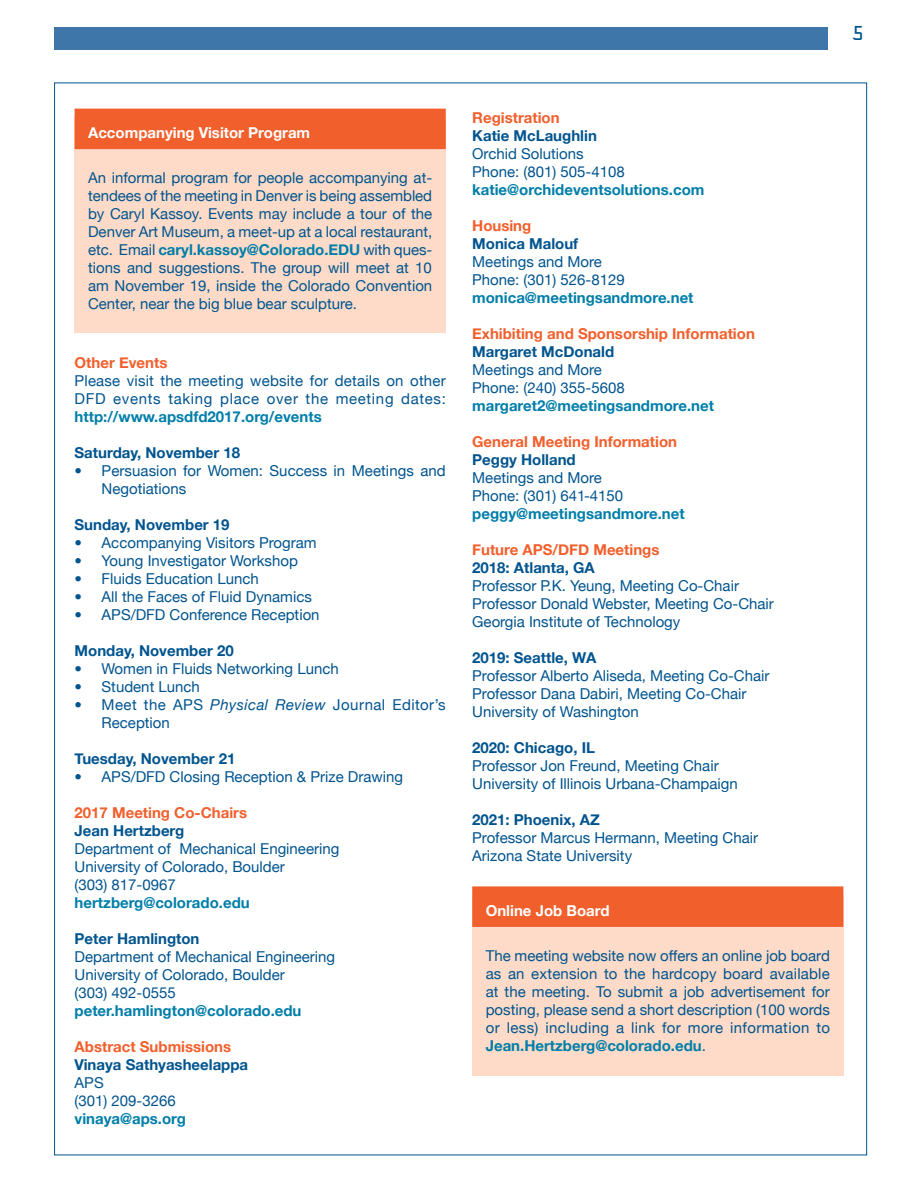
<style>
.page{position:relative;width:918px;height:1188px;background:#fff}
.page>*{position:absolute;margin:0;border:0;box-sizing:border-box;transform-origin:0 0}
.t1{font:18px "OCRA Alternate";color:#00548e}
.t2{font:15px/18px "Helvetica Neue";color:#00548e}
.t3{font:700 15px "Helvetica Neue";color:#00548e}
.t4{font:700 15px "Helvetica Neue";color:#007ea9}
.t5{font:700 15px "Helvetica Neue";color:#f15f2c}
.t6{font:15px/18px "Helvetica Neue";letter-spacing:.03em;color:#00548e}
.t7{font:700 15px "Helvetica Neue";color:#fff}
.s1{font-weight:700;color:#007ea9}
.s2{font-style:italic}
</style>
<div class="page">
<div style="left:54px;top:83px;width:813px;height:1072px;background:#fff;border:1px solid #00548e"></div>
<div style="left:54px;top:27px;width:774px;height:23px;background:#3e76a9"></div>
<div style="left:75px;top:117px;width:371px;height:216px;background:#fddbc8"></div>
<div style="left:75px;top:109px;width:371px;height:40px;background:#f15f2c"></div>
<div style="left:472px;top:895px;width:371px;height:181px;background:#fddbc8"></div>
<div style="left:472px;top:886px;width:371px;height:41px;background:#f15f2c"></div>
<p class="t1" style="left:851px;top:26px;width:14px">5</p>
<p class="t7" style="left:88px;top:119px;width:224px">Accompanying Visitor Program</p>
<p class="t2" style="left:88px;top:167px;width:346px;text-align:justify">An informal program for people accompanying at&shy;tendees of the meeting in Denver is being assembled by Caryl Kassoy. Events may include a tour of the Denver Art Museum, a meet-up at a local restaurant, etc. Email <span class="s1">caryl.kassoy@Colorado.EDU</span> with ques&shy;tions and suggestions. The group will meet at 10 am November 19, inside the Colorado Convention Center, near the big blue bear sculpture.</p>
<p class="t5" style="left:75px;top:349px;width:94px">Other Events</p>
<p class="t2" style="left:75px;top:370px;width:373px">Please visit the meeting website for details on other<br>DFD events taking place over the meeting dates:</p>
<p class="t4" style="left:75px;top:403px;width:249px">http://www.apsdfd2017.org/events</p>
<p class="t3" style="left:75px;top:439px;width:167px">Saturday, November 18</p>
<p class="t2" style="left:102px;top:460px;width:346px;text-indent:-27px">• Persuasion for Women: Success in Meetings and<br>Negotiations</p>
<p class="t3" style="left:75px;top:511px;width:157px">Sunday, November 19</p>
<p class="t2" style="left:75px;top:532px;width:244px">• Accompanying Visitors Program</p>
<p class="t2" style="left:75px;top:550px;width:225px">• Young Investigator Workshop</p>
<p class="t2" style="left:75px;top:568px;width:186px">• Fluids Education Lunch</p>
<p class="t2" style="left:75px;top:586px;width:239px">• All the Faces of Fluid Dynamics</p>
<p class="t2" style="left:75px;top:604px;width:247px">• APS/DFD Conference Reception</p>
<p class="t3" style="left:75px;top:637px;width:161px">Monday, November 20</p>
<p class="t2" style="left:75px;top:658px;width:266px">• Women in Fluids Networking Lunch</p>
<p class="t2" style="left:75px;top:676px;width:127px">• Student Lunch</p>
<p class="t6" style="left:102px;top:694px;width:346px;text-indent:-27px">• Meet the APS <span class="s2">Physical Review</span> Journal Editor’s<br>Reception</p>
<p class="t3" style="left:75px;top:745px;width:162px">Tuesday, November 21</p>
<p class="t2" style="left:75px;top:766px;width:330px">• APS/DFD Closing Reception &amp; Prize Drawing</p>
<p class="t5" style="left:75px;top:799px;width:174px">2017 Meeting Co-Chairs</p>
<p class="t3" style="left:75px;top:817px;width:111px">Jean Hertzberg</p>
<p class="t2" style="left:75px;top:838px;width:266px">Department of Mechanical Engineering<br>University of Colorado, Boulder<br>(303) 817-0967</p>
<p class="t4" style="left:75px;top:889px;width:177px">hertzberg@colorado.edu</p>
<p class="t3" style="left:75px;top:925px;width:126px">Peter Hamlington</p>
<p class="t2" style="left:75px;top:946px;width:262px">Department of Mechanical Engineering<br>University of Colorado, Boulder<br>(303) 492-0555</p>
<p class="t4" style="left:75px;top:997px;width:228px">peter.hamlington@colorado.edu</p>
<p class="t5" style="left:75px;top:1033px;width:158px">Abstract Submissions</p>
<p class="t3" style="left:75px;top:1051px;width:175px">Vinaya Sathyasheelappa</p>
<p class="t2" style="left:75px;top:1072px;width:103px">APS<br>(301) 209-3266</p>
<p class="t4" style="left:75px;top:1105px;width:113px">vinaya@aps.org</p>
<p class="t5" style="left:472px;top:104px;width:89px">Registration</p>
<p class="t3" style="left:472px;top:122px;width:126px">Katie McLaughlin</p>
<p class="t2" style="left:472px;top:143px;width:154px">Orchid Solutions<br>Phone: (801) 505-4108</p>
<p class="t4" style="left:472px;top:176px;width:234px">katie@orchideventsolutions.com</p>
<p class="t5" style="left:472px;top:212px;width:61px">Housing</p>
<p class="t3" style="left:472px;top:230px;width:108px">Monica Malouf</p>
<p class="t2" style="left:472px;top:251px;width:154px">Meetings and More<br>Phone: (301) 526-8129</p>
<p class="t4" style="left:472px;top:284px;width:223px">monica@meetingsandmore.net</p>
<p class="t5" style="left:472px;top:320px;width:284px">Exhibiting and Sponsorship Information</p>
<p class="t3" style="left:472px;top:338px;width:144px">Margaret McDonald</p>
<p class="t2" style="left:472px;top:359px;width:154px">Meetings and More<br>Phone: (240) 355-5608</p>
<p class="t4" style="left:472px;top:392px;width:243px">margaret2@meetingsandmore.net</p>
<p class="t5" style="left:472px;top:428px;width:206px">General Meeting Information</p>
<p class="t3" style="left:472px;top:446px;width:105px">Peggy Holland</p>
<p class="t2" style="left:472px;top:467px;width:153px">Meetings and More<br>Phone: (301) 641-4150</p>
<p class="t4" style="left:472px;top:500px;width:214px">peggy@meetingsandmore.net</p>
<p class="t5" style="left:472px;top:536px;width:189px">Future APS/DFD Meetings</p>
<p class="t3" style="left:472px;top:554px;width:124px">2018: Atlanta, GA</p>
<p class="t2" style="left:472px;top:575px;width:303px">Professor P.K. Yeung, Meeting Co-Chair<br>Professor Donald Webster, Meeting Co-Chair<br>Georgia Institute of Technology</p>
<p class="t3" style="left:472px;top:644px;width:126px">2019: Seattle, WA</p>
<p class="t2" style="left:472px;top:665px;width:299px">Professor Alberto Aliseda, Meeting Co-Chair<br>Professor Dana Dabiri, Meeting Co-Chair<br>University of Washington</p>
<p class="t3" style="left:472px;top:734px;width:124px">2020: Chicago, IL</p>
<p class="t2" style="left:472px;top:755px;width:267px">Professor Jon Freund, Meeting Chair<br>University of Illinois Urbana-Champaign</p>
<p class="t3" style="left:472px;top:806px;width:129px">2021: Phoenix, AZ</p>
<p class="t2" style="left:472px;top:827px;width:287px">Professor Marcus Hermann, Meeting Chair<br>Arizona State University</p>
<p class="t7" style="left:486px;top:897px;width:125px">Online Job Board</p>
<p class="t2" style="left:486px;top:945px;width:346px;text-align:justify">The meeting website now offers an online job board as an extension to the hardcopy board available at the meeting. To submit a job advertisement for posting, please send a short description (100 words or less) including a link for more information to <span class="s1">Jean.Hertzberg@colorado.edu</span>.</p>
</div>
